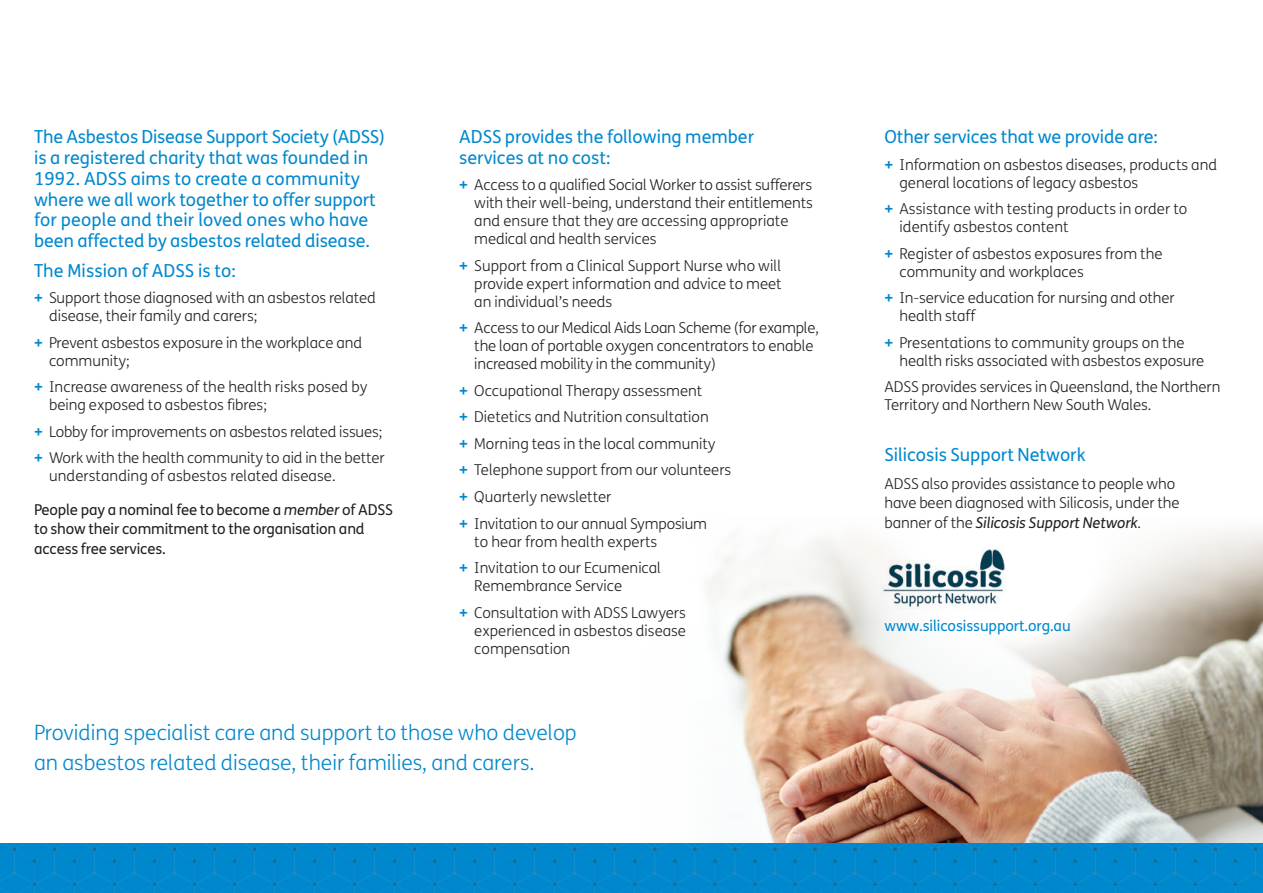
<style>
.page{position:relative;width:1263px;height:893px;background:#fff}
.page>*{position:absolute;margin:0;border:0;box-sizing:border-box;transform-origin:0 0}
.t1{font:300 21.15px/29.2px "FS Me";color:#0088ce}
.t2{font:18px/20.9px "FS Me";color:#0088ce}
.t3{font:300 15px/18px "FS Me";letter-spacing:-.005em;color:#231f20}
.t4{font:15px/19.5px "FS Me";letter-spacing:-.01em;color:#231f20}
.t5{font:15px "FS Me";letter-spacing:-.005em;color:#0088ce}
.s1{font-weight:700;color:#0088ce}
.s2{font-style:italic}
.s3{font-weight:400;font-style:italic}
</style>
<div class="page">
<img style="left:643px;top:529px;width:620px;height:315px">
<svg style="left:750px;top:291px;width:513px;height:513px"></svg>
<img style="left:876px;top:541px;width:136px;height:73px">
<svg style="left:0;top:844px;width:1263px;height:49px;background:#0287cc"></svg>
<p class="t2" style="left:34px;top:126px;width:352px">The Asbestos Disease Support Society (ADSS) is a registered charity that was founded in 1992. ADSS aims to create a community where we all work together to offer support for people and their loved ones who have been affected by asbestos related disease.</p>
<p class="t2" style="left:34px;top:260px;width:203px">The Mission of ADSS is to:</p>
<p class="t3" style="left:49px;top:289px;width:328px;text-indent:-15px"><span class="s1">+</span> Support those diagnosed with an asbestos related disease, their family and carers;</p>
<p class="t3" style="left:49px;top:333px;width:315px;text-indent:-15px"><span class="s1">+</span> Prevent asbestos exposure in the workplace and community;</p>
<p class="t3" style="left:49px;top:378px;width:320px;text-indent:-15px"><span class="s1">+</span> Increase awareness of the health risks posed by being exposed to asbestos fibres;</p>
<p class="t3" style="left:34px;top:422px;width:350px"><span class="s1">+</span> Lobby for improvements on asbestos related issues;</p>
<p class="t3" style="left:49px;top:449px;width:337px;text-indent:-15px"><span class="s1">+</span> Work with the health community to aid in the better understanding of asbestos related disease.</p>
<p class="t4" style="left:34px;top:499px;width:360px">People pay a nominal fee to become a <span class="s2">member</span> of ADSS to show their commitment to the organisation and access free services.</p>
<p class="t2" style="left:459px;top:126px;width:296px">ADSS provides the following member services at no cost:</p>
<p class="t3" style="left:474px;top:176px;width:340px;text-indent:-15px"><span class="s1">+</span> Access to a qualified Social Worker to assist sufferers with their well-being, understand their entitlements and ensure that they are accessing appropriate medical and health services</p>
<p class="t3" style="left:474px;top:256px;width:309px;text-align:justify;text-indent:-15px"><span class="s1">+</span> Support from a Clinical Support Nurse who will provide expert information and advice to meet an individual’s needs</p>
<p class="t3" style="left:474px;top:319px;width:346px;text-indent:-15px"><span class="s1">+</span> Access to our Medical Aids Loan Scheme (for example, the loan of portable oxygen concentrators to enable increased mobility in the community)</p>
<p class="t3" style="left:459px;top:381px;width:245px"><span class="s1">+</span> Occupational Therapy assessment</p>
<p class="t3" style="left:459px;top:408px;width:251px"><span class="s1">+</span> Dietetics and Nutrition consultation</p>
<p class="t3" style="left:459px;top:434px;width:258px"><span class="s1">+</span> Morning teas in the local community</p>
<p class="t3" style="left:459px;top:461px;width:274px"><span class="s1">+</span> Telephone support from our volunteers</p>
<p class="t3" style="left:459px;top:487px;width:154px"><span class="s1">+</span> Quarterly newsletter</p>
<p class="t3" style="left:474px;top:514px;width:234px;text-indent:-15px"><span class="s1">+</span> Invitation to our annual Symposium to hear from health experts</p>
<p class="t3" style="left:474px;top:558px;width:188px;text-indent:-15px"><span class="s1">+</span> Invitation to our Ecumenical<br>Remembrance Service</p>
<p class="t3" style="left:474px;top:603px;width:213px;text-align:justify;text-indent:-15px"><span class="s1">+</span> Consultation with ADSS Lawyers experienced in asbestos disease compensation</p>
<p class="t1" style="left:34px;top:718px;width:544px">Providing specialist care and support to those who develop an asbestos related disease, their families, and carers.</p>
<p class="t2" style="left:884px;top:126px;width:275px">Other services that we provide are:</p>
<p class="t3" style="left:899px;top:155px;width:319px;text-indent:-15px"><span class="s1">+</span> Information on asbestos diseases, products and general locations of legacy asbestos</p>
<p class="t3" style="left:899px;top:199px;width:289px;text-indent:-15px"><span class="s1">+</span> Assistance with testing products in order to identify asbestos content</p>
<p class="t3" style="left:899px;top:244px;width:264px;text-indent:-15px"><span class="s1">+</span> Register of asbestos exposures from the community and workplaces</p>
<p class="t3" style="left:899px;top:288px;width:277px;text-indent:-15px"><span class="s1">+</span> In-service education for nursing and other health staff</p>
<p class="t3" style="left:899px;top:333px;width:306px;text-indent:-15px"><span class="s1">+</span> Presentations to community groups on the health risks associated with asbestos exposure</p>
<p class="t3" style="left:884px;top:377px;width:337px">ADSS provides services in Queensland, the Northern<br>Territory and Northern New South Wales.</p>
<p class="t2" style="left:884px;top:444px;width:203px">Silicosis Support Network</p>
<p class="t3" style="left:884px;top:473px;width:297px;line-height:19.5px">ADSS also provides assistance to people who have been diagnosed with Silicosis, under the banner of the <span class="s3">Silicosis Support Network</span>.</p>
<p class="t5" style="left:884px;top:615px;width:188px">www.silicosissupport.org.au</p>
</div>
